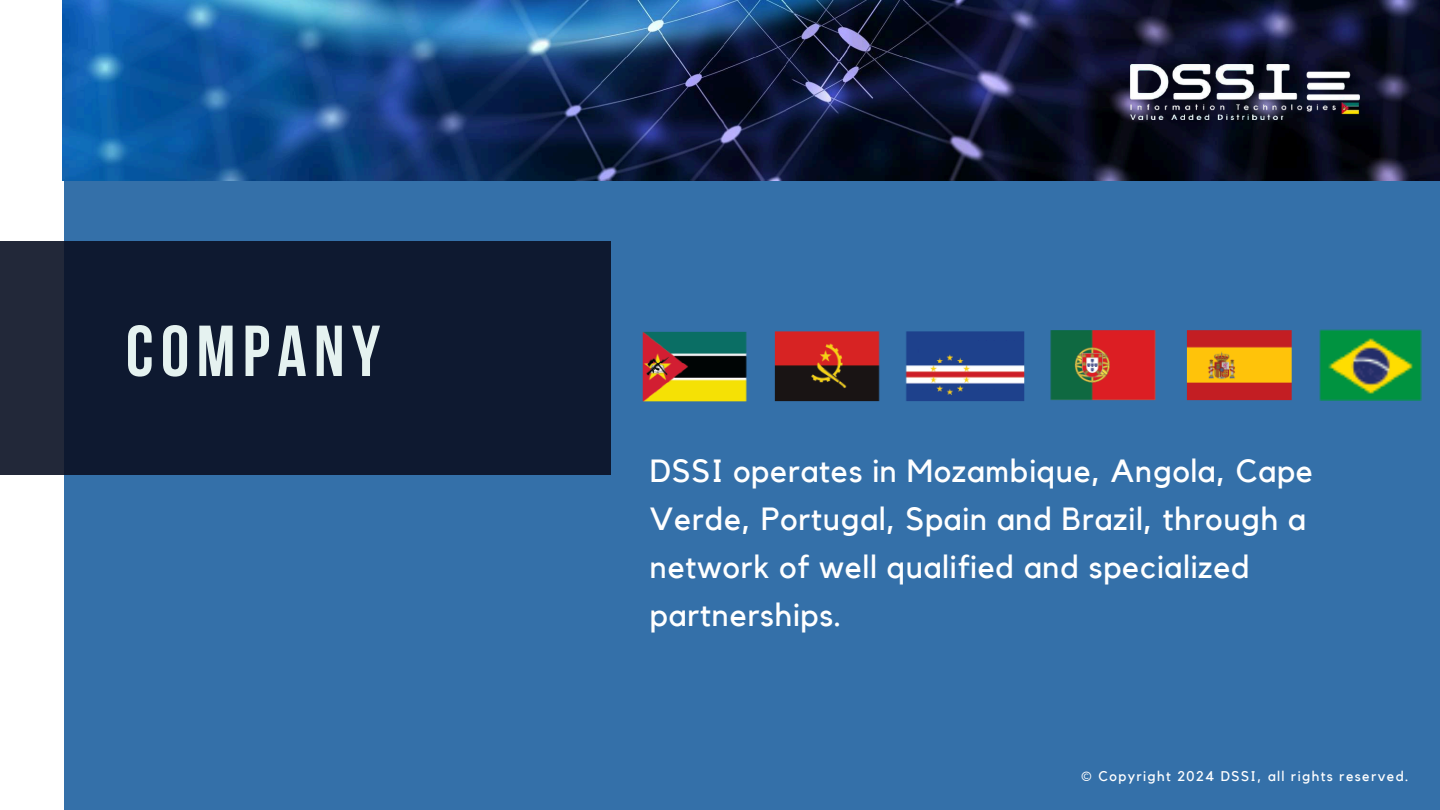
<style>
.page{position:relative;width:1440px;height:810px;background:#3470a9}
.page>*{position:absolute;margin:0;border:0;box-sizing:border-box;transform-origin:0 0}
.t1{font:700 72px "Bebas Neue";letter-spacing:.1em;color:#e5f2f0}
.t2{font:32px/48px "Kollektif";letter-spacing:.025em;color:#fff}
.t3{font:14px "Kollektif";letter-spacing:.1em;color:#fff}
</style>
<div class="page">
<div style="left:0;top:0;width:63px;height:810px;background:#fff"></div>
<div style="left:0;top:242px;width:611px;height:233px;background:linear-gradient(to right,#161f33,#0b162e)"></div>
<img style="left:63px;top:0;width:1377px;height:181px">
<img style="left:1050px;top:330px;width:242px;height:71px">
<img style="left:642px;top:331px;width:105px;height:70px">
<img style="left:905px;top:331px;width:120px;height:70px">
<img style="left:774px;top:331px;width:106px;height:70px">
<img style="left:1319px;top:329px;width:103px;height:72px">
<img style="left:1130px;top:65px;width:229px;height:55px">
<h1 class="t1" style="left:126px;top:322px;width:256px">COMPANY</h1>
<p class="t2" style="left:650px;top:448px;width:664px">DSSI operates in Mozambique, Angola, Cape Verde, Portugal, Spain and Brazil, through a network of well qualified and specialized partnerships.</p>
<p class="t3" style="left:1081px;top:770px;width:329px">© Copyright 2024 DSSI, all rights reserved.</p>
</div>
